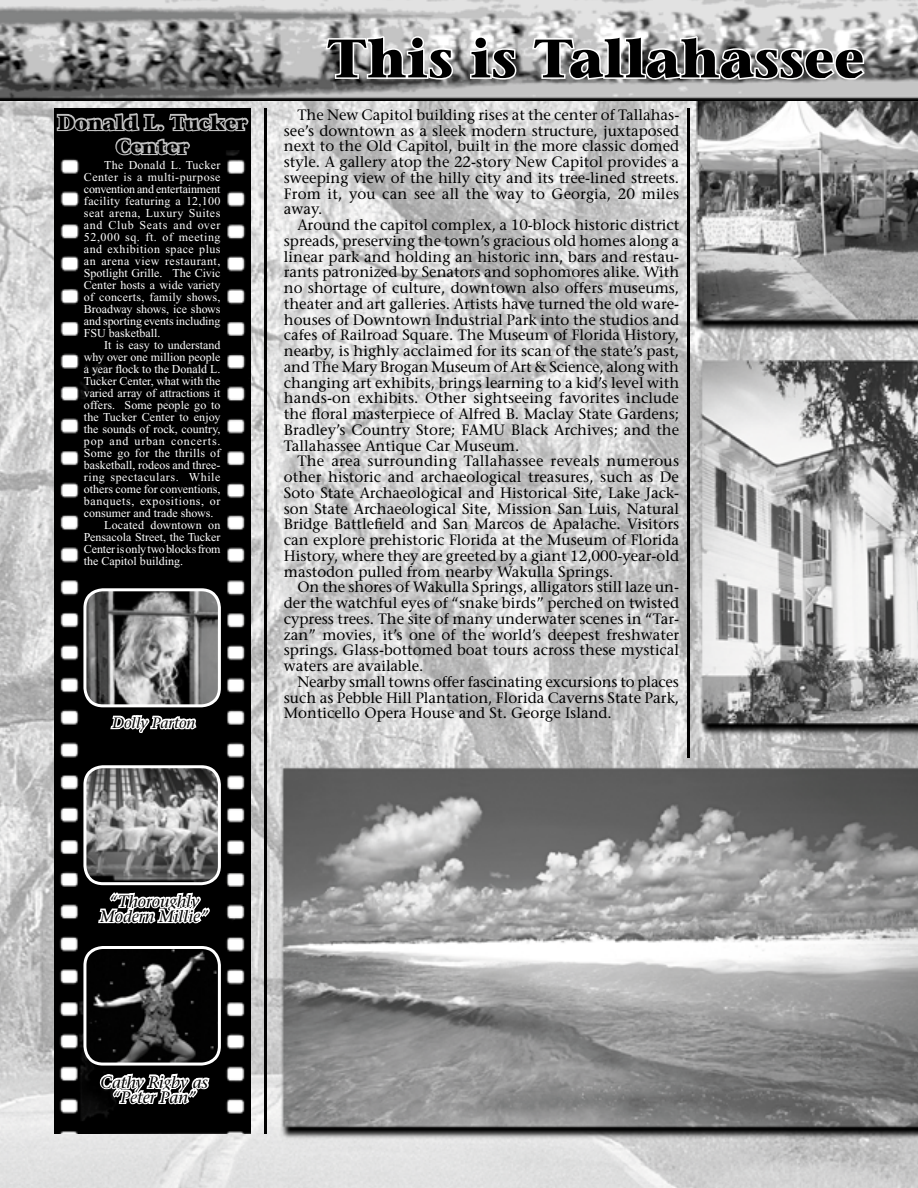
<style>
.page{position:relative;width:918px;height:1188px;background:#fff}
.page>*{position:absolute;margin:0;border:0;box-sizing:border-box;transform-origin:0 0}
.t1{font:700 54px "Stone Serif";color:#000}
.t2{font:700 20.25px/24px "Stone Serif";color:#000;text-align:center}
.t3{font:italic 16.5px/15px "Stone Serif";color:#000;text-align:center}
.t4{font:15px/15.8px "Stone Serif";color:#000;text-align:justify}
.t5{font:italic 15px "Stone Serif";color:#000}
.t6{font:12px/12px "Times New Roman";color:#fff;text-align:justify}
.t7{font:12px "Times New Roman";letter-spacing:.05em;color:#fff}
.t8{font:12px "Times New Roman";letter-spacing:.045em;color:#fff}
.t9{font:12px "Times New Roman";letter-spacing:.025em;color:#fff}
.t10{font:12px "Times New Roman";letter-spacing:.065em;color:#fff}
.t11{font:12px "Times New Roman";letter-spacing:.02em;color:#fff}
</style>
<div class="page">
<img style="left:0;top:0;width:918px;height:1188px">
<div style="left:321px;top:1136px;width:276px;height:43px;background:#e2e2e2"></div>
<svg style="left:324px;top:34px;width:131px;height:47px"></svg>
<svg style="left:469px;top:35px;width:49px;height:46px"></svg>
<svg style="left:530px;top:34px;width:337px;height:49px"></svg>
<img style="left:54px;top:108px;width:197px;height:1026px">
<hr style="left:264px;top:108px;width:3px;height:1026px;background:#000">
<svg style="left:83px;top:765px;width:138px;height:163px;background:#7d7d7d"></svg>
<svg style="left:83px;top:946px;width:138px;height:163px;background:#3c3c3c"></svg>
<svg style="left:83px;top:588px;width:138px;height:147px;background:#757575"></svg>
<div style="left:54px;top:108px;width:194px;height:42px;background:#000"></div>
<svg style="left:55px;top:110px;width:196px;height:48px"></svg>
<hr style="left:687px;top:108px;width:3px;height:650px;background:#000">
<h2 class="t2" style="left:58px;top:110px;width:191px">Donald L. Tucker<br>Center</h2>
<p class="t6" style="left:84px;top:159px;width:138px;text-indent:20px">The Donald L. Tucker Center is a multi-purpose convention and entertainment facility featuring a 12,100 seat arena, Luxury Suites and Club Seats and over 52,000 sq. ft. of meeting and exhibition space plus an arena view restaurant, Spotlight Grille. The Civic Center hosts a wide variety of concerts, family shows, Broadway shows, ice shows and sporting events including FSU basketball.</p>
<p class="t6" style="left:104px;top:339px;width:118px">It is easy to understand</p>
<p class="t6" style="left:84px;top:351px;width:138px">why over one million people</p>
<p class="t6" style="left:84px;top:363px;width:138px">a year flock to the Donald L.</p>
<p class="t6" style="left:84px;top:375px;width:138px">Tucker Center, what with the</p>
<p class="t6" style="left:84px;top:387px;width:138px">varied array of attractions it</p>
<p class="t6" style="left:84px;top:399px;width:138px">offers. Some people go to</p>
<p class="t6" style="left:84px;top:411px;width:138px">the Tucker Center to enjoy</p>
<p class="t6" style="left:84px;top:423px;width:138px">the sounds of rock, country,</p>
<p class="t10" style="left:84px;top:434px;width:138px">pop and urban concerts.</p>
<p class="t9" style="left:84px;top:446px;width:138px">Some go for the thrills of</p>
<p class="t6" style="left:84px;top:459px;width:138px">basketball, rodeos and three-</p>
<p class="t8" style="left:84px;top:470px;width:138px">ring spectaculars. While</p>
<p class="t6" style="left:84px;top:483px;width:138px">others come for conventions,</p>
<p class="t7" style="left:84px;top:494px;width:138px">banquets, expositions, or</p>
<p class="t6" style="left:84px;top:507px;width:131px">consumer and trade shows.</p>
<p class="t11" style="left:104px;top:518px;width:118px">Located downtown on</p>
<p class="t6" style="left:84px;top:531px;width:138px">Pensacola Street, the Tucker</p>
<p class="t6" style="left:84px;top:543px;width:138px">Center is only two blocks from</p>
<p class="t6" style="left:84px;top:555px;width:101px">the Capitol building.</p>
<p class="t5" style="left:113px;top:713px;width:84px">Dolly Parton</p>
<h1 class="t1" style="left:327px;top:24px;width:539px">This is Tallahassee</h1>
<p class="t4" style="left:284px;top:107px;width:397px;text-indent:14px">The New Capitol building rises at the center of Tallahas&shy;see’s downtown as a sleek modern structure, juxtaposed next to the Old Capitol, built in the more classic domed style. A gallery atop the 22-story New Capitol provides a sweeping view of the hilly city and its tree-lined streets.<br>From it, you can see all the way to Georgia, 20 miles away.</p>
<p class="t4" style="left:284px;top:217px;width:397px;text-indent:14px">Around the capitol complex, a 10-block historic district spreads, preserving the town’s gracious old homes along a linear park and holding an historic inn, bars and restau&shy;rants patronized by Senators and sophomores alike. With no shortage of culture, downtown also offers museums, theater and art galleries. Artists have turned the old ware&shy;houses of Downtown Industrial Park into the studios and cafes of Railroad Square. The Museum of Florida History, nearby, is highly acclaimed for its scan of the state’s past, and The Mary Brogan Museum of Art &amp; Science, along with changing art exhibits, brings learning to a kid’s level with hands-on exhibits. Other sightseeing favorites include the floral masterpiece of Alfred B. Maclay State Gardens; Bradley’s Country Store; FAMU Black Archives; and the Tallahassee Antique Car Museum.</p>
<p class="t4" style="left:284px;top:453px;width:397px;text-indent:14px">The area surrounding Tallahassee reveals numerous other historic and archaeological treasures, such as De Soto State Archaeological and Historical Site, Lake Jack&shy;son State Archaeological Site, Mission San Luis, Natural Bridge Battlefield and San Marcos de Apalache. Visitors can explore prehistoric Florida at the Museum of Florida History, where they are greeted by a giant 12,000-year-old mastodon pulled from nearby Wakulla Springs.</p>
<p class="t4" style="left:284px;top:579px;width:397px;text-indent:14px">On the shores of Wakulla Springs, alligators still laze un&shy;der the watchful eyes of “snake birds” perched on twisted cypress trees. The site of many underwater scenes in “Tar&shy;zan” movies, it’s one of the world’s deepest freshwater springs. Glass-bottomed boat tours across these mystical waters are available.</p>
<p class="t4" style="left:284px;top:674px;width:397px;text-indent:14px">Nearby small towns offer fascinating excursions to places such as Pebble Hill Plantation, Florida Caverns State Park, Monticello Opera House and St. George Island.</p>
<p class="t3" style="left:100px;top:893px;width:110px">“Thoroughly<br>Modern Millie”</p>
<p class="t3" style="left:100px;top:1074px;width:109px">Cathy Rigby as “Peter Pan”</p>
</div>
